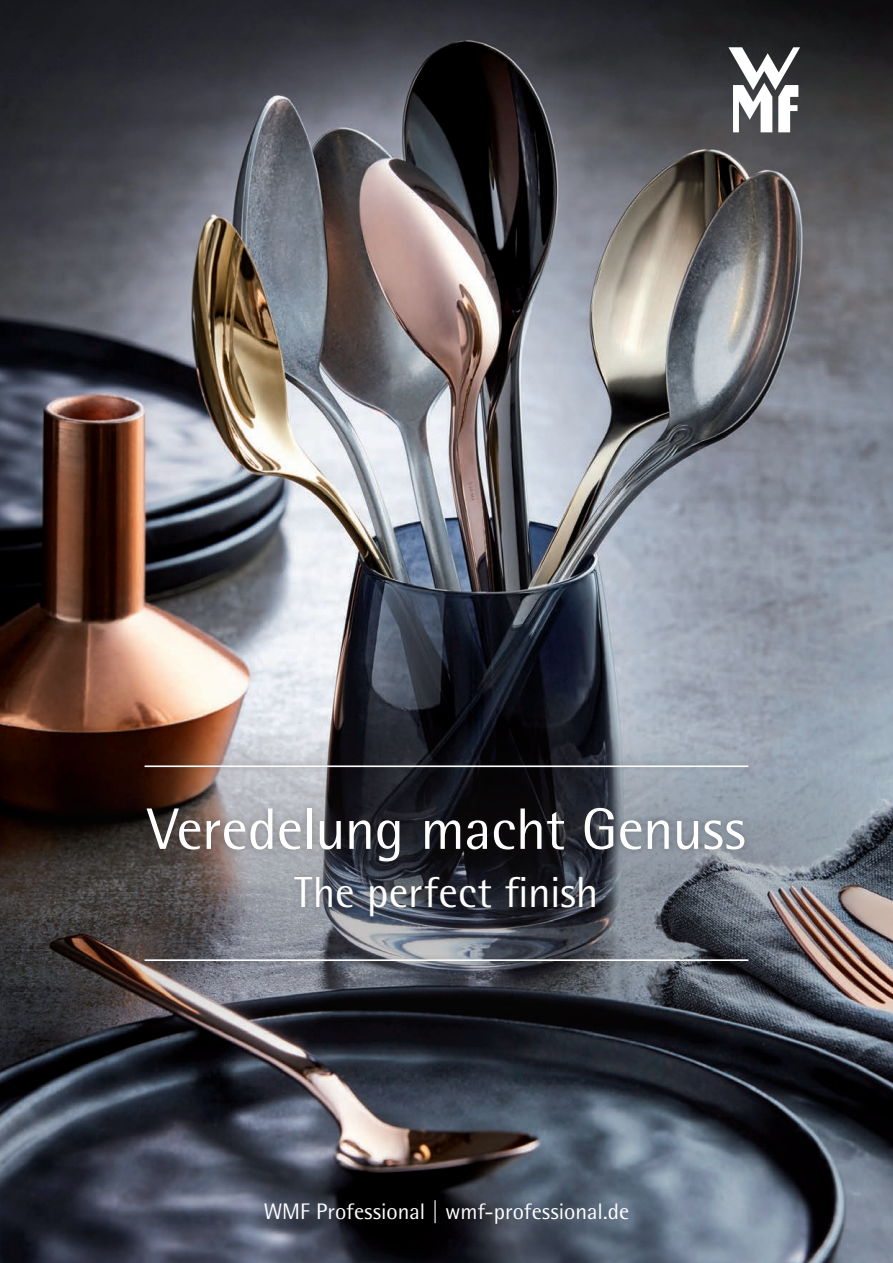
<style>
.page{position:relative;width:893px;height:1263px;background:#fff}
.page>*{position:absolute;margin:0;border:0;box-sizing:border-box;transform-origin:0 0}
.t1{font:58.5px "WMF Rotis";letter-spacing:-.005em;color:#fff}
.t2{font:43.5px "WMF Rotis";letter-spacing:.005em;color:#fff}
.t3{font:22.5px "WMF Rotis";color:#fff}
</style>
<div class="page">
<img style="left:0;top:0;width:893px;height:1263px">
<img style="left:0;top:717px;width:893px;height:356px">
<div style="left:139px;top:954px;width:615px;height:13px;background:#231f20;opacity:.3"></div>
<hr style="left:145px;top:959px;width:603px;height:2px;background:#fff">
<div style="left:139px;top:760px;width:615px;height:13px;background:#231f20;opacity:.3"></div>
<hr style="left:145px;top:765px;width:603px;height:2px;background:#fff">
<div style="left:139px;top:800px;width:613px;height:69px;background:#231f20;opacity:.3"></div>
<div style="left:289px;top:872px;width:311px;height:50px;background:#231f20;opacity:.3"></div>
<svg style="left:728px;top:47px;width:72px;height:85px"></svg>
<h1 class="t1" style="left:148px;top:794px;width:599px">Veredelung macht Genuss</h1>
<h2 class="t2" style="left:294px;top:867px;width:306px">The perfect finish</h2>
<p class="t3" style="left:264px;top:1198px;width:367px">WMF Professional | wmf-professional.de</p>
</div>
